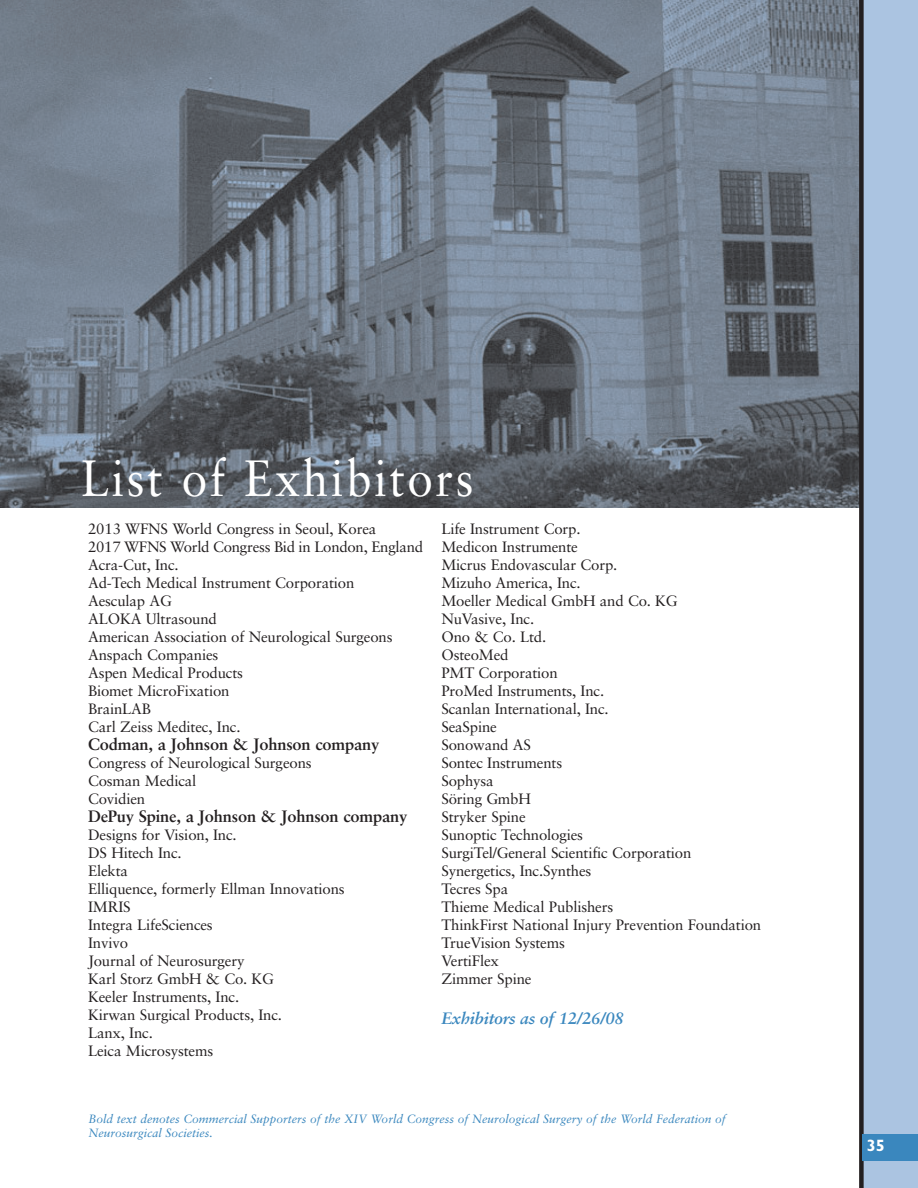
<style>
.page{position:relative;width:918px;height:1188px;background:#fff}
.page>*{position:absolute;margin:0;border:0;box-sizing:border-box;transform-origin:0 0}
.t1{font:51px "Sabon";letter-spacing:.055em;color:#fff;scale:.9 1}
.t2{font:700 16.5px "Sabon";letter-spacing:-.01em;color:#231f20}
.t3{font:italic 700 16.5px "Sabon";letter-spacing:-.01em;color:#3a87be}
.t4{font:700 16.5px "Gill Sans";color:#fff}
.t5{font:15px/18px "Sabon";letter-spacing:-.01em;color:#231f20}
.t6{font:italic 12px/14.4px "Sabon";color:#3a87be}
</style>
<div class="page">
<img style="left:0;top:0;width:859px;height:508px">
<div style="left:863px;top:0;width:55px;height:1188px;background:#abc4e1"></div>
<div style="left:859px;top:0;width:5px;height:1188px;background:#231f20"></div>
<hr style="left:0;top:0;width:1px;height:108px;background:#5290c3">
<div style="left:862px;top:1134px;width:56px;height:27px;background:#3a87be"></div>
<h1 class="t1" style="left:81px;top:457px;width:438px">List of Exhibitors</h1>
<p class="t5" style="left:88px;top:521px;width:337px">2013 WFNS World Congress in Seoul, Korea<br>2017 WFNS World Congress Bid in London, England<br>Acra-Cut, Inc.<br>Ad-Tech Medical Instrument Corporation<br>Aesculap AG<br>ALOKA Ultrasound<br>American Association of Neurological Surgeons<br>Anspach Companies<br>Aspen Medical Products<br>Biomet MicroFixation<br>BrainLAB<br>Carl Zeiss Meditec, Inc.</p>
<p class="t2" style="left:88px;top:737px;width:293px">Codman, a Johnson &amp; Johnson company</p>
<p class="t5" style="left:88px;top:755px;width:225px">Congress of Neurological Surgeons<br>Cosman Medical<br>Covidien</p>
<p class="t2" style="left:88px;top:809px;width:321px">DePuy Spine, a Johnson &amp; Johnson company</p>
<p class="t5" style="left:88px;top:827px;width:258px">Designs for Vision, Inc.<br>DS Hitech Inc.<br>Elekta<br>Elliquence, formerly Ellman Innovations<br>IMRIS<br>Integra LifeSciences<br>Invivo<br>Journal of Neurosurgery<br>Karl Storz GmbH &amp; Co. KG<br>Keeler Instruments, Inc.<br>Kirwan Surgical Products, Inc.<br>Lanx, Inc.<br>Leica Microsystems</p>
<p class="t5" style="left:441px;top:521px;width:321px">Life Instrument Corp.<br>Medicon Instrumente<br>Micrus Endovascular Corp.<br>Mizuho America, Inc.<br>Moeller Medical GmbH and Co. KG<br>NuVasive, Inc.<br>Ono &amp; Co. Ltd.<br>OsteoMed<br>PMT Corporation<br>ProMed Instruments, Inc.<br>Scanlan International, Inc.<br>SeaSpine<br>Sonowand AS<br>Sontec Instruments<br>Sophysa<br>Söring GmbH<br>Stryker Spine<br>Sunoptic Technologies<br>SurgiTel/General Scientific Corporation<br>Synergetics, Inc.Synthes<br>Tecres Spa<br>Thieme Medical Publishers<br>ThinkFirst National Injury Prevention Foundation<br>TrueVision Systems<br>VertiFlex<br>Zimmer Spine</p>
<p class="t3" style="left:441px;top:1012px;width:184px">Exhibitors as of 12/26/08</p>
<p class="t6" style="left:88px;top:1112px;width:639px">Bold text denotes Commercial Supporters of the XIV World Congress of Neurological Surgery of the World Federation of<br>Neurosurgical Societies.</p>
<p class="t4" style="left:867px;top:1139px;width:20px">35</p>
</div>
